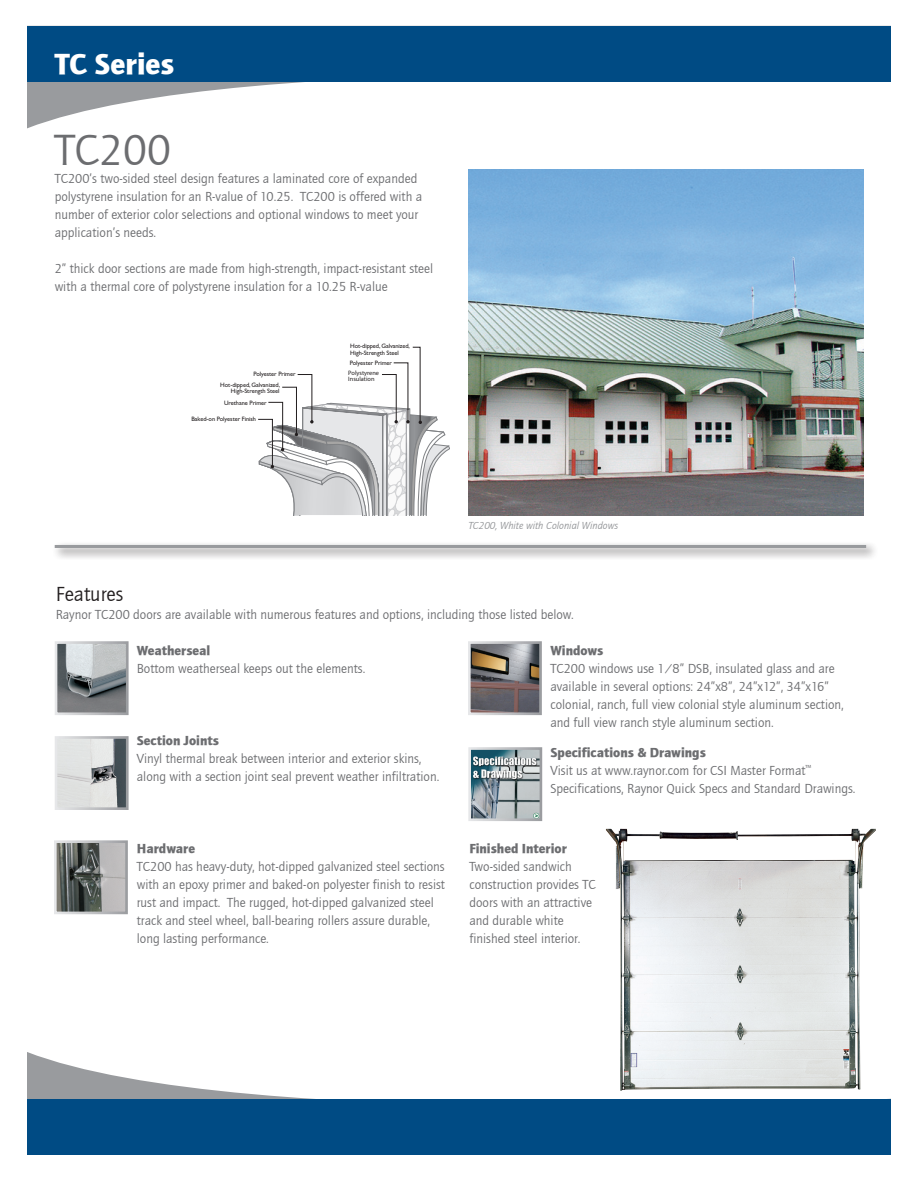
<style>
.page{position:relative;width:918px;height:1188px;background:#fff}
.page>*{position:absolute;margin:0;border:0;box-sizing:border-box;transform-origin:0 0}
.t1{font:45px "Quay Sans ITCTT Book";color:#6c6d70}
.t2{font:30px "Quay Sans ITCTT Black";color:#fff}
.t3{font:21px "Quay Sans ITCTT Book";color:#231f20}
.t4{font:13.5px/18px "Quay Sans ITCTT Book";color:#6c6d70}
.t5{font:13.5px "Quay Sans ITCTT Black";color:#6c6d70}
.t6{font:italic 10.5px "Quay Sans ITCTT Book";color:#939598}
.t7{font:6.3px/10.6px "Gill Sans";letter-spacing:-.01em;color:#231f20}
.t8{font:6.3px/6.3px "Myriad";color:#231f20}
</style>
<div class="page">
<svg style="left:27px;top:82px;width:277px;height:46px"></svg>
<div style="left:27px;top:26px;width:864px;height:56px;background:#004b84"></div>
<svg style="left:27px;top:1052px;width:864px;height:47px"></svg>
<div style="left:27px;top:1099px;width:864px;height:56px;background:#004b84"></div>
<img style="left:59px;top:645px;width:66px;height:66px">
<div style="left:55px;top:641px;width:74px;height:74px;border:3px solid #fff"></div>
<img style="left:59px;top:740px;width:66px;height:66px">
<div style="left:55px;top:736px;width:74px;height:74px;border:3px solid #fff"></div>
<img style="left:58px;top:844px;width:66px;height:66px">
<div style="left:54px;top:840px;width:74px;height:74px;border:3px solid #fff"></div>
<img style="left:472px;top:645px;width:66px;height:28px">
<img style="left:472px;top:673px;width:66px;height:38px">
<div style="left:468px;top:641px;width:74px;height:74px;border:3px solid #fff"></div>
<img style="left:472px;top:751px;width:66px;height:66px">
<div style="left:468px;top:747px;width:74px;height:74px;border:3px solid #fff"></div>
<svg style="left:258px;top:347px;width:192px;height:168px"></svg>
<img style="left:468px;top:169px;width:395px;height:346px">
<div style="left:52px;top:542px;width:827px;height:19px;background:#231f20;opacity:.75"></div>
<hr style="left:55px;top:545px;width:811px;height:3px;background:#999b9e">
<img style="left:606px;top:829px;width:270px;height:262px">
<p class="t2" style="left:55px;top:46px;width:121px">TC Series</p>
<p class="t1" style="left:55px;top:126px;width:118px">TC200</p>
<p class="t4" style="left:55px;top:170px;width:369px">TC200’s two-sided steel design features a laminated core of expanded polystyrene insulation for an R-value of 10.25. TC200 is offered with a number of exterior color selections and optional windows to meet your application’s needs.</p>
<p class="t4" style="left:55px;top:260px;width:380px">2” thick door sections are made from high-strength, impact-resistant steel with a thermal core of polystyrene insulation for a 10.25 R-value</p>
<p class="t7" style="left:350px;top:343px;width:61px;line-height:6.3px">Hot-dipped, Galvanized,<br>High-Strength Steel</p>
<p class="t7" style="left:220px;top:369px;width:77px;text-indent:33px">Polyester Primer<br>Hot-dipped, Galvanized,</p>
<p class="t7" style="left:231px;top:386px;width:50px">High-Strength Steel</p>
<p class="t7" style="left:224px;top:397px;width:44px">Urethane Primer</p>
<p class="t7" style="left:191px;top:413px;width:66px">Baked-on Polyester Finish</p>
<p class="t7" style="left:350px;top:357px;width:44px">Polyester Primer</p>
<p class="t8" style="left:348px;top:370px;width:32px">Polystyrene<br>Insulation</p>
<p class="t6" style="left:468px;top:520px;width:151px">TC200, White with Colonial Windows</p>
<p class="t3" style="left:56px;top:582px;width:69px">Features</p>
<p class="t4" style="left:56px;top:606px;width:519px">Raynor TC200 doors are available with numerous features and options, including those listed below.</p>
<p class="t5" style="left:137px;top:642px;width:75px">Weatherseal</p>
<p class="t4" style="left:137px;top:660px;width:230px">Bottom weatherseal keeps out the elements.</p>
<p class="t5" style="left:550px;top:642px;width:54px">Windows</p>
<p class="t4" style="left:550px;top:660px;width:295px">TC200 windows use 1/8” DSB, insulated glass and are available in several options: 24”x8”, 24”x12”, 34”x16” colonial, ranch, full view colonial style aluminum section, and full view ranch style aluminum section.</p>
<p class="t5" style="left:550px;top:744px;width:157px">Specifications &amp; Drawings</p>
<p class="t4" style="left:550px;top:762px;width:307px">Visit us at www.raynor.com for CSI Master Format<sup>™<br></sup>Specifications, Raynor Quick Specs and Standard Drawings.</p>
<p class="t5" style="left:137px;top:732px;width:84px">Section Joints</p>
<p class="t4" style="left:137px;top:750px;width:304px">Vinyl thermal break between interior and exterior skins, along with a section joint seal prevent weather infiltration.</p>
<p class="t5" style="left:137px;top:840px;width:60px">Hardware</p>
<p class="t4" style="left:137px;top:858px;width:310px">TC200 has heavy-duty, hot-dipped galvanized steel sections with an epoxy primer and baked-on polyester finish to resist rust and impact. The rugged, hot-dipped galvanized steel track and steel wheel, ball-bearing rollers assure durable, long lasting performance.</p>
<p class="t5" style="left:469px;top:840px;width:99px">Finished Interior</p>
<p class="t4" style="left:469px;top:858px;width:128px">Two-sided sandwich construction provides TC doors with an attractive and durable white finished steel interior.</p>
</div>
